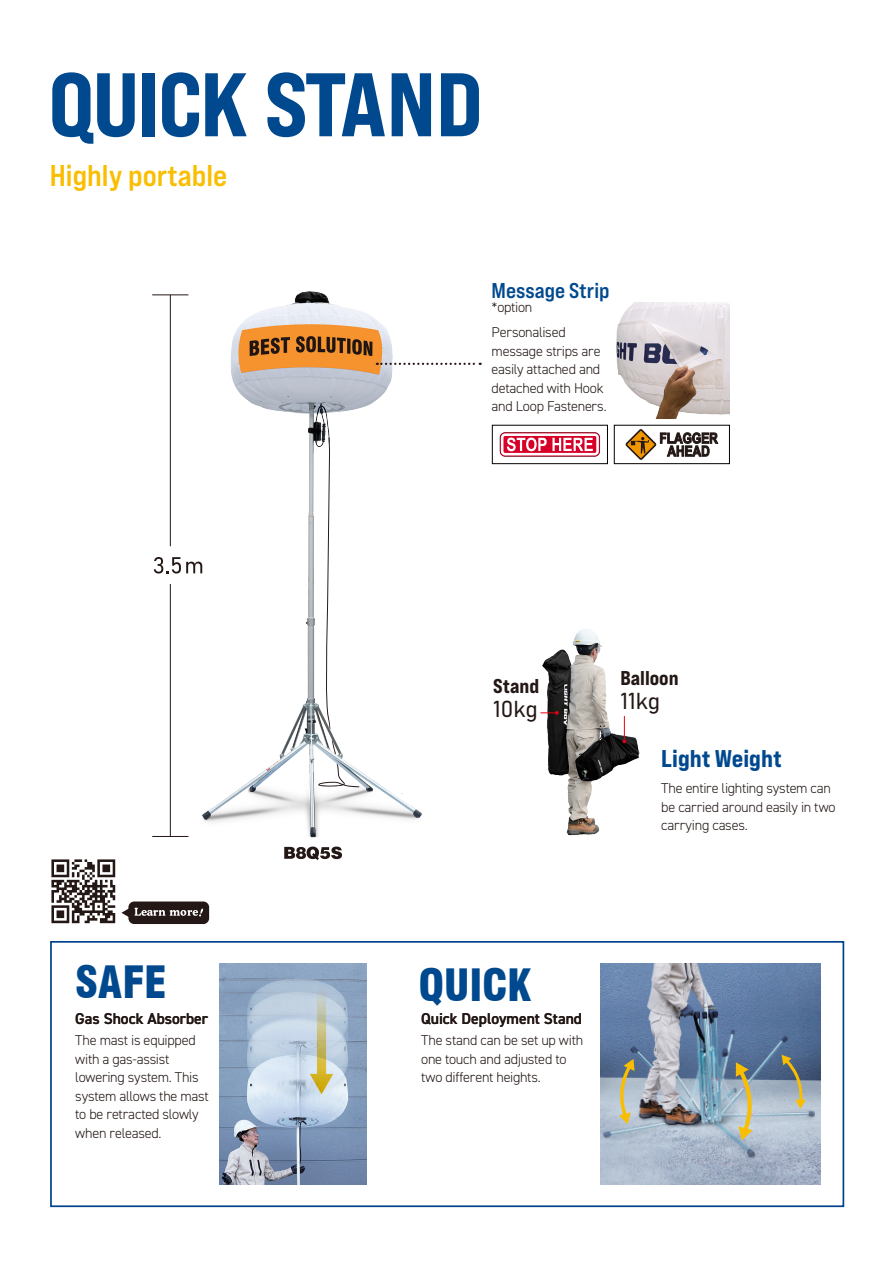
<style>
.page{position:relative;width:893px;height:1263px;background:#fff}
.page>*{position:absolute;margin:0;border:0;box-sizing:border-box;transform-origin:0 0}
.t1{font:90px "Bebas Neue Pro Exp Eb";letter-spacing:-.02em;color:#01498e}
.t2{font:900 condensed 43.5px "Swiss 721 BT";letter-spacing:-.01em;color:#01498e}
.t3{font:30px "Bebas Neue Pro Exp Bd";color:#f9be00}
.t4{font:24.15px "Bebas Neue Pro Exp Eb";color:#01498e}
.t5{font:22.8px "Bahnschrift";color:#231815}
.t6{font:21.3px "Bebas Neue Pro Exp Bd";color:#01498e}
.t7{font:19.95px "Bebas Neue Pro Exp Eb";color:#231815}
.t8{font:600 15.6px "DIN2014";color:#231815}
.t9{font:300 14.25px/18.6px "DIN2014";letter-spacing:-.015em;color:#231815}
</style>
<div class="page">
<img style="left:219px;top:964px;width:148px;height:220px">
<div style="left:50px;top:941px;width:794px;height:266px;border:2px solid #00428d"></div>
<img style="left:152px;top:291px;width:351px;height:547px">
<svg style="left:154px;top:557px;width:48px;height:16px"></svg>
<hr style="left:170px;top:295px;width:1px;height:251px;background:#231815">
<hr style="left:152px;top:294px;width:36px;height:1px;background:#231815">
<hr style="left:152px;top:836px;width:36px;height:1px;background:#231815">
<hr style="left:170px;top:584px;width:1px;height:252px;background:#231815">
<svg style="left:310px;top:989px;width:23px;height:105px;background:#c8cbb2"></svg>
<svg style="left:284px;top:846px;width:58px;height:14px"></svg>
<svg style="left:318px;top:764px;width:41px;height:23px"></svg>
<svg style="left:332px;top:739px;width:4px;height:15px"></svg>
<svg style="left:325px;top:437px;width:5px;height:292px"></svg>
<svg style="left:51px;top:859px;width:64px;height:64px"></svg>
<div style="left:128px;top:901px;width:81px;height:23px;background:#231815;border-radius:6px"></div>
<svg style="left:121px;top:907px;width:82px;height:11px"></svg>
<svg style="left:377px;top:363px;width:104px;height:2px"></svg>
<div style="left:492px;top:425px;width:116px;height:39px;background:#fff;border:1px solid #000"></div>
<div style="left:500px;top:432px;width:100px;height:25px;background:#973e4d;border-radius:5px"></div>
<svg style="left:500px;top:432px;width:100px;height:24px;background:#e6788d"></svg>
<div style="left:614px;top:425px;width:116px;height:39px;background:#fff;border:1px solid #000"></div>
<svg style="left:625px;top:429px;width:93px;height:31px"></svg>
<img style="left:616px;top:302px;width:113px;height:117px">
<img style="left:542px;top:629px;width:98px;height:207px">
<svg style="left:623px;top:716px;width:3px;height:27px"></svg>
<svg style="left:540px;top:711px;width:19px;height:4px"></svg>
<img style="left:600px;top:963px;width:220px;height:221px">
<svg style="left:619px;top:1059px;width:16px;height:65px"></svg>
<svg style="left:736px;top:1062px;width:17px;height:78px"></svg>
<svg style="left:781px;top:1055px;width:25px;height:54px"></svg>
<h1 class="t1" style="left:48px;top:49px;width:436px">QUICK STAND</h1>
<h3 class="t3" style="left:50px;top:157px;width:179px">Highly portable</h3>
<h3 class="t6" style="left:492px;top:277px;width:119px">Message Strip</h3>
<p class="t9" style="left:492px;top:323px;width:117px">Personalised message strips are easily attached and detached with Hook and Loop Fasteners.</p>
<p class="t9" style="left:492px;top:298px;width:42px">*option</p>
<h3 class="t7" style="left:493px;top:674px;width:47px">Stand</h3>
<h3 class="t5" style="left:493px;top:691px;width:46px">10kg</h3>
<h3 class="t7" style="left:620px;top:666px;width:60px">Balloon</h3>
<h3 class="t5" style="left:620px;top:683px;width:41px">11kg</h3>
<h3 class="t4" style="left:661px;top:743px;width:122px">Light Weight</h3>
<p class="t9" style="left:661px;top:779px;width:176px">The entire lighting system can be carried around easily in two carrying cases.</p>
<h2 class="t2" style="left:75px;top:956px;width:93px">SAFE</h2>
<h2 class="t2" style="left:419px;top:959px;width:114px">QUICK</h2>
<p class="t8" style="left:75px;top:1009px;width:134px">Gas Shock Absorber</p>
<p class="t8" style="left:421px;top:1009px;width:162px">Quick Deployment Stand</p>
<p class="t9" style="left:75px;top:1031px;width:135px">The mast is equipped with a gas-assist lowering system. This system allows the mast to be retracted slowly when released.</p>
<p class="t9" style="left:421px;top:1031px;width:164px">The stand can be set up with one touch and adjusted to two different heights.</p>
</div>
